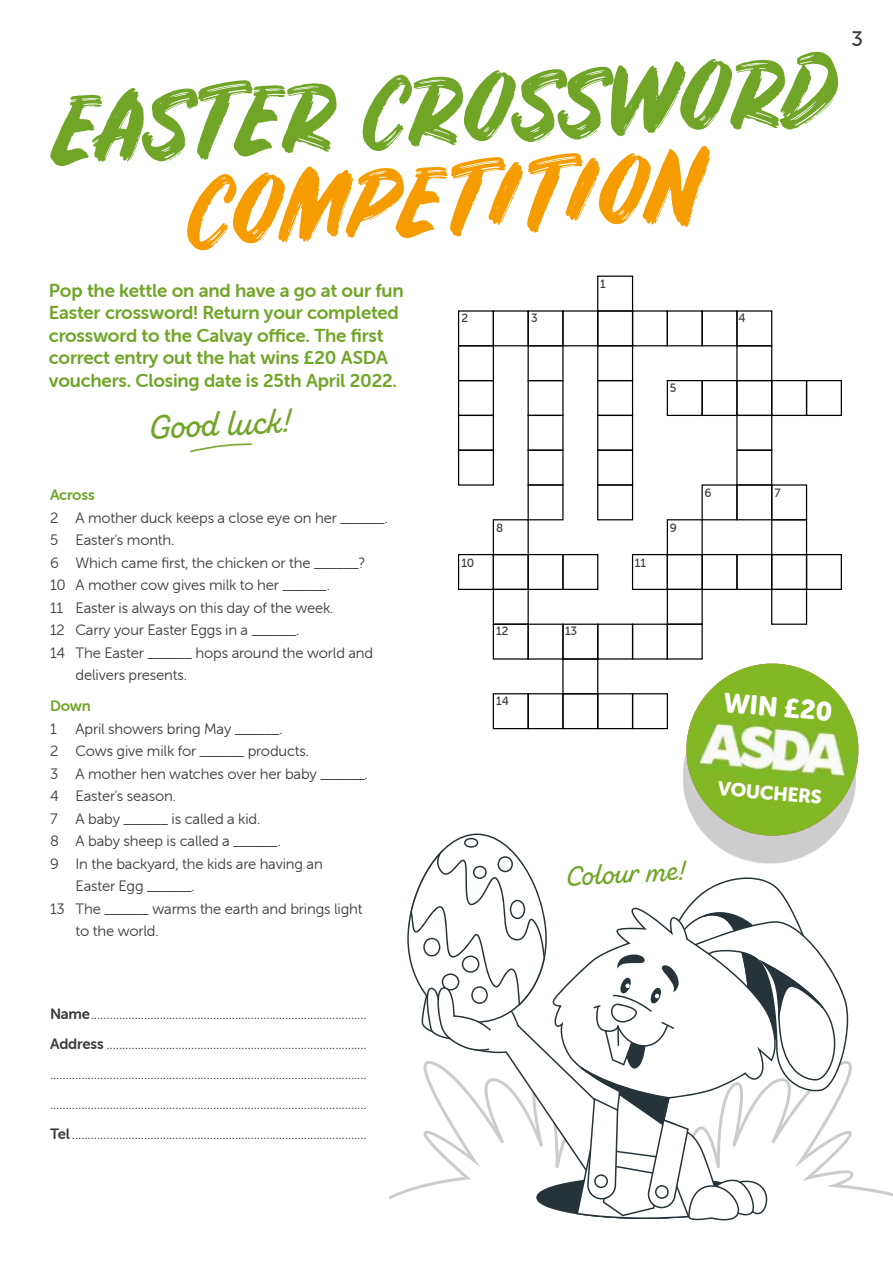
<style>
.page{position:relative;width:893px;height:1263px;background:#fff}
.page>*{position:absolute;margin:0;border:0;box-sizing:border-box;transform-origin:0 0}
.t1{font:90px "Rustico";color:#70a528}
.t2{font:90px "Rustico";color:#f59c00}
.t3{font:33px "Zing Script Rust SB Demo Base";color:#70a528}
.t4{font:27px "Zing Script Rust SB Demo Base";color:#70a528}
.t5{font:27px "Museo Sans Rounded 900";color:#fff}
.t6{font:21px "Museo Sans Rounded 500";color:#3c3c3b}
.t7{font:19.5px "Museo Sans Rounded 900";color:#fff}
.t8{font:18.75px/22.5px "Museo Sans Rounded 700";letter-spacing:-.01em;color:#70a528}
.t9{font:15px/30px "Museo Sans Rounded 300";letter-spacing:-.01em;color:#3c3c3b;text-align:justify}
.t10{font:15px "Museo Sans Rounded 700";letter-spacing:-.01em;color:#70a528}
.t11{font:12px "Museo Sans Rounded 500";letter-spacing:-.01em;color:#3c3c3b}
.s1{font-family:"Museo Sans Rounded 700"}
</style>
<div class="page">
<svg style="left:389px;top:275px;width:504px;height:946px"></svg>
<img style="left:683px;top:663px;width:179px;height:176px">
<svg style="left:190px;top:443px;width:62px;height:10px"></svg>
<h1 class="t1" style="left:50px;top:76px;width:786px;rotate:-3deg">EASTER CROSSWORD</h1>
<h1 class="t2" style="left:184px;top:159px;width:519px;rotate:-3deg">COMPETITION</h1>
<p class="t8" style="left:49px;top:279px;width:356px">Pop the kettle on and have a go at our fun Easter crossword! Return your completed crossword to the Calvay office. The first correct entry out the hat wins £20 ASDA vouchers. Closing date is 25th April 2022.</p>
<p class="t11" style="left:600px;top:277px;width:7px">1</p>
<p class="t11" style="left:461px;top:312px;width:8px">2</p>
<p class="t11" style="left:531px;top:312px;width:8px">3</p>
<p class="t11" style="left:739px;top:312px;width:9px">4</p>
<p class="t11" style="left:670px;top:381px;width:8px">5</p>
<h2 class="t3" style="left:147px;top:407px;width:145px;rotate:-3deg">Good luck!</h2>
<h3 class="t6" style="left:851px;top:27px;width:13px">3</h3>
<p class="t10" style="left:50px;top:487px;width:46px">Across</p>
<p class="t9" style="left:50px;top:503px;width:339px">2 A mother duck keeps a close eye on her ______.</p>
<p class="t9" style="left:50px;top:525px;width:126px">5 Easter's month.</p>
<p class="t9" style="left:50px;top:548px;width:317px">6 Which came first, the chicken or the ______?</p>
<p class="t9" style="left:50px;top:570px;width:282px">10 A mother cow gives milk to her ______.</p>
<p class="t9" style="left:50px;top:593px;width:285px">11 Easter is always on this day of the week.</p>
<p class="t9" style="left:50px;top:615px;width:251px">12 Carry your Easter Eggs in a ______.</p>
<p class="t9" style="left:50px;top:638px;width:325px">14 The Easter ______ hops around the world and</p>
<p class="t9" style="left:76px;top:660px;width:113px">delivers presents.</p>
<p class="t10" style="left:50px;top:698px;width:42px">Down</p>
<p class="t9" style="left:50px;top:714px;width:8px">1</p>
<p class="t9" style="left:76px;top:714px;width:209px">April showers bring May ______.</p>
<p class="t9" style="left:50px;top:736px;width:261px">2 Cows give milk for ______ products.</p>
<p class="t9" style="left:50px;top:759px;width:320px">3 A mother hen watches over her baby ______.</p>
<p class="t9" style="left:50px;top:781px;width:127px">4 Easter's season.</p>
<p class="t9" style="left:50px;top:804px;width:212px">7 A baby ______ is called a kid.</p>
<p class="t9" style="left:50px;top:826px;width:233px">8 A baby sheep is called a ______.</p>
<p class="t9" style="left:50px;top:849px;width:274px">9 In the backyard, the kids are having an</p>
<p class="t9" style="left:76px;top:871px;width:121px">Easter Egg ______.</p>
<p class="t9" style="left:50px;top:894px;width:314px">13 The ______ warms the earth and brings light</p>
<p class="t9" style="left:76px;top:916px;width:85px">to the world.</p>
<p class="t11" style="left:461px;top:556px;width:14px">10</p>
<p class="t11" style="left:496px;top:521px;width:9px">8</p>
<p class="t11" style="left:670px;top:521px;width:9px">9</p>
<p class="t11" style="left:635px;top:556px;width:13px">11</p>
<p class="t11" style="left:705px;top:486px;width:9px">6</p>
<p class="t11" style="left:774px;top:486px;width:8px">7</p>
<p class="t11" style="left:496px;top:625px;width:14px">12</p>
<p class="t11" style="left:496px;top:695px;width:14px">14</p>
<p class="t11" style="left:565px;top:625px;width:14px">13</p>
<h3 class="t4" style="left:564px;top:860px;width:122px;rotate:-3deg">Colour me!</h3>
<h3 class="t5" style="left:725px;top:687px;width:111px;rotate:5deg">WIN £20</h3>
<h3 class="t7" style="left:719px;top:777px;width:105px;rotate:5deg">VOUCHERS</h3>
<p class="t9" style="left:50px;top:999px;width:318px"><span class="s1">Name</span>........................................................................................<br><span class="s1">Address</span> ................................................................................... ..................................................................................................... .....................................................................................................<br><span class="s1">Tel</span>..............................................................................................</p>
</div>
